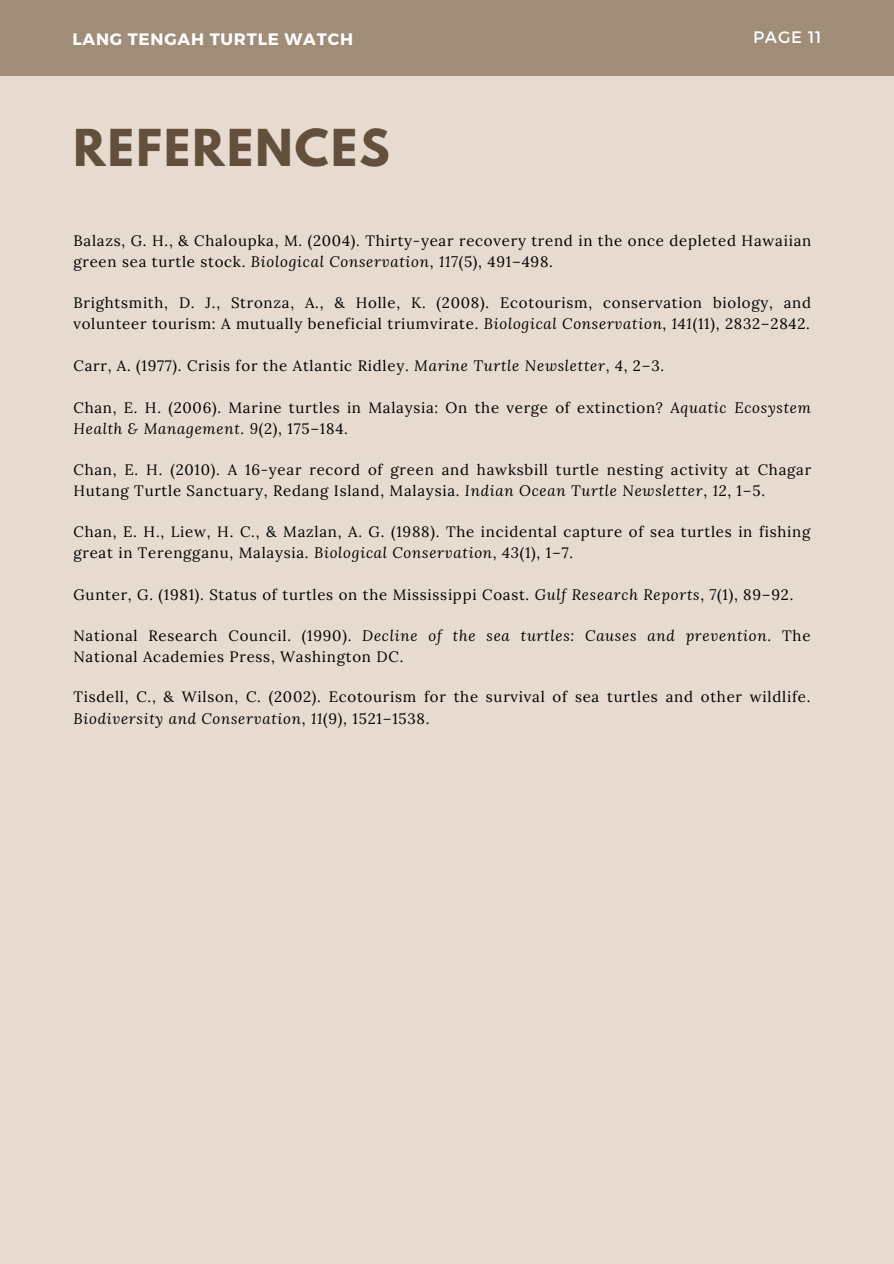
<style>
.page{position:relative;width:894px;height:1264px;background:#fff}
.page>*{position:absolute;margin:0;border:0;box-sizing:border-box;transform-origin:0 0}
.t1{font:700 45px "League Spartan";letter-spacing:.05em;color:#62503d}
.t2{font:700 16.5px "Montserrat";letter-spacing:.05em;color:#fff}
.t3{font:16.5px "Montserrat";letter-spacing:.05em;color:#fff}
.t4{font:15px/21.5px "Lora";letter-spacing:.05em;color:#000}
.s1{font-style:italic}
</style>
<div class="page">
<div style="left:0;top:0;width:893px;height:1263px;background:#e6dbce"></div>
<div style="left:0;top:0;width:893px;height:76px;background:#9f8d77"></div>
<p class="t2" style="left:72px;top:28px;width:282px">LANG TENGAH TURTLE WATCH</p>
<h1 class="t1" style="left:73px;top:125px;width:318px">REFERENCES</h1>
<p class="t3" style="left:752px;top:27px;width:70px">PAGE 11</p>
<p class="t4" style="left:73px;top:230px;width:739px">Balazs, G. H., &amp; Chaloupka, M. (2004). Thirty-year recovery trend in the once depleted Hawaiian green sea turtle stock. <span class="s1">Biological Conservation</span>, <span class="s1">117</span>(5), 491–498.</p>
<p class="t4" style="left:73px;top:292px;width:739px">Brightsmith, D. J., Stronza, A., &amp; Holle, K. (2008). Ecotourism, conservation biology, and volunteer tourism: A mutually beneficial triumvirate. <span class="s1">Biological Conservation</span>, <span class="s1">141</span>(11), 2832–2842.</p>
<p class="t4" style="left:73px;top:355px;width:592px">Carr, A. (1977). Crisis for the Atlantic Ridley. <span class="s1">Marine Turtle Newsletter</span>, <span class="s1">4</span>, 2–3.</p>
<p class="t4" style="left:73px;top:396px;width:738px">Chan, E. H. (2006). Marine turtles in Malaysia: On the verge of extinction? <span class="s1">Aquatic Ecosystem<br>Health &amp; Management</span>. <span class="s1">9</span>(2), 175–184.</p>
<p class="t4" style="left:73px;top:458px;width:739px">Chan, E. H. (2010). A 16-year record of green and hawksbill turtle nesting activity at Chagar<br>Hutang Turtle Sanctuary, Redang Island, Malaysia. <span class="s1">Indian Ocean Turtle Newsletter</span>, <span class="s1">12</span>, 1–5.</p>
<p class="t4" style="left:73px;top:520px;width:738px">Chan, E. H., Liew, H. C., &amp; Mazlan, A. G. (1988). The incidental capture of sea turtles in fishing great in Terengganu, Malaysia. <span class="s1">Biological Conservation</span>, <span class="s1">43</span>(1), 1–7.</p>
<p class="t4" style="left:73px;top:583px;width:721px">Gunter, G. (1981). Status of turtles on the Mississippi Coast. <span class="s1">Gulf Research Reports</span>, <span class="s1">7</span>(1), 89–92.</p>
<p class="t4" style="left:73px;top:625px;width:738px;line-height:20.2px">National Research Council. (1990). <span class="s1">Decline of the sea turtles: Causes and prevention</span>. The<br>National Academies Press, Washington DC.</p>
<p class="t4" style="left:73px;top:686px;width:738px">Tisdell, C., &amp; Wilson, C. (2002). Ecotourism for the survival of sea turtles and other wildlife.<br><span class="s1">Biodiversity and Conservation</span>, <span class="s1">11</span>(9), 1521–1538.</p>
</div>
